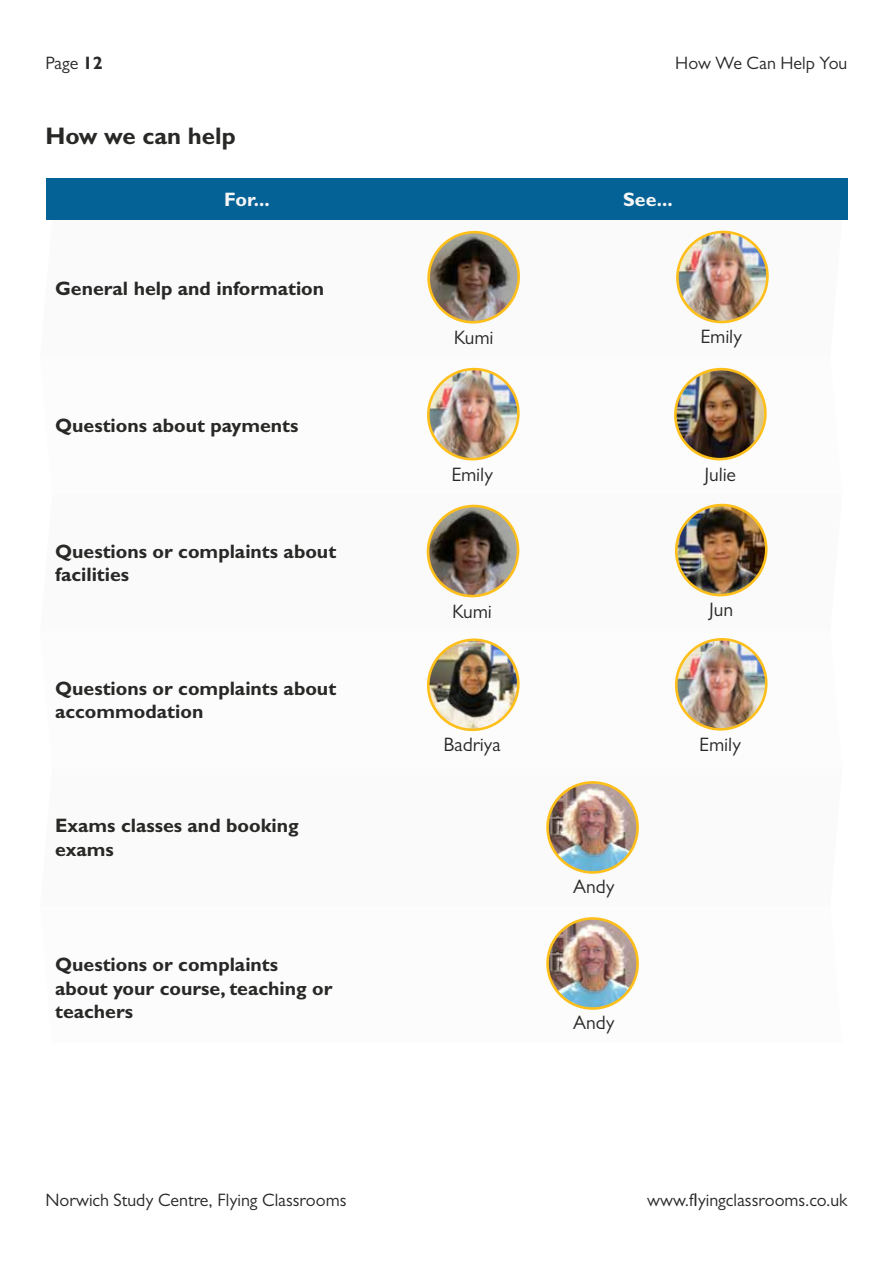
<style>
.page{position:relative;width:893px;height:1263px;background:#fff}
.page>*{position:absolute;margin:0;border:0;box-sizing:border-box;transform-origin:0 0}
.t1{font:700 24px "Gill Sans Std";color:#282827}
.t2{font:700 19.5px/23.4px "Gill Sans Std";color:#282827}
.t3{font:19.5px "Gill Sans";color:#282827}
.t4{font:700 19.5px "Gill Sans Std";color:#f6f6f6}
.t5{font:18px "Gill Sans";color:#282827}
.s1{font-family:"Gill Sans Std";font-weight:700}
</style>
<div class="page">
<div style="left:45px;top:179px;width:802px;height:41px;background:#056296"></div>
<svg style="left:427px;top:230px;width:342px;height:94px"></svg>
<svg style="left:427px;top:367px;width:340px;height:94px"></svg>
<svg style="left:429px;top:503px;width:339px;height:95px"></svg>
<svg style="left:430px;top:638px;width:338px;height:94px"></svg>
<img style="left:677px;top:232px;width:91px;height:90px;border-radius:45px">
<div style="left:676px;top:231px;width:93px;height:92px;border:3px solid #ffbf1a;border-radius:50%"></div>
<img style="left:428px;top:369px;width:91px;height:90px;border-radius:45px">
<div style="left:427px;top:368px;width:93px;height:92px;border:3px solid #ffbf1a;border-radius:50%"></div>
<img style="left:548px;top:782px;width:90px;height:90px;border-radius:45px">
<div style="left:546px;top:781px;width:93px;height:93px;border:3px solid #ffbf1a;border-radius:50%"></div>
<img style="left:548px;top:918px;width:90px;height:90px;border-radius:45px">
<div style="left:546px;top:917px;width:93px;height:93px;border:3px solid #ffbf1a;border-radius:50%"></div>
<img style="left:428px;top:506px;width:90px;height:90px;border-radius:45px">
<div style="left:426px;top:505px;width:94px;height:92px;border:3px solid #ffbf1a;border-radius:50%"></div>
<img style="left:428px;top:232px;width:91px;height:90px;border-radius:45px">
<div style="left:427px;top:231px;width:93px;height:92px;border:3px solid #ffbf1a;border-radius:50%"></div>
<img style="left:676px;top:505px;width:91px;height:90px;border-radius:45px">
<div style="left:674px;top:504px;width:94px;height:92px;border:3px solid #ffbf1a;border-radius:50%"></div>
<img style="left:675px;top:369px;width:91px;height:90px;border-radius:45px">
<div style="left:674px;top:368px;width:93px;height:92px;border:3px solid #ffbf1a;border-radius:50%"></div>
<img style="left:676px;top:639px;width:91px;height:90px;border-radius:45px">
<div style="left:674px;top:638px;width:94px;height:93px;border:3px solid #ffbf1a;border-radius:50%"></div>
<img style="left:428px;top:640px;width:91px;height:90px;border-radius:45px">
<div style="left:426px;top:638px;width:94px;height:93px;border:3px solid #ffbf1a;border-radius:50%"></div>
<p class="t5" style="left:45px;top:53px;width:59px">Page <span class="s1">12</span></p>
<p class="t5" style="left:675px;top:53px;width:174px">How We Can Help You</p>
<p class="t1" style="left:45px;top:122px;width:192px">How we can help</p>
<p class="t4" style="left:224px;top:188px;width:47px">For...</p>
<p class="t4" style="left:623px;top:188px;width:51px">See...</p>
<p class="t2" style="left:55px;top:277px;width:271px">General help and information</p>
<p class="t2" style="left:55px;top:414px;width:245px">Questions about payments</p>
<p class="t2" style="left:55px;top:539px;width:283px">Questions or complaints about facilities</p>
<p class="t2" style="left:55px;top:677px;width:283px">Questions or complaints about accommodation</p>
<p class="t2" style="left:55px;top:814px;width:245px">Exams classes and booking exams</p>
<p class="t2" style="left:55px;top:953px;width:279px">Questions or complaints about your course, teaching or teachers</p>
<p class="t3" style="left:454px;top:326px;width:42px">Kumi</p>
<p class="t3" style="left:700px;top:326px;width:43px">Emily</p>
<p class="t3" style="left:451px;top:463px;width:43px">Emily</p>
<p class="t3" style="left:705px;top:463px;width:33px">Julie</p>
<p class="t3" style="left:452px;top:600px;width:42px">Kumi</p>
<p class="t3" style="left:709px;top:599px;width:26px">Jun</p>
<p class="t3" style="left:444px;top:733px;width:59px">Badriya</p>
<p class="t3" style="left:699px;top:733px;width:43px">Emily</p>
<p class="t3" style="left:573px;top:875px;width:43px">Andy</p>
<p class="t3" style="left:573px;top:1011px;width:43px">Andy</p>
<p class="t5" style="left:45px;top:1189px;width:302px">Norwich Study Centre, Flying Classrooms</p>
<p class="t5" style="left:647px;top:1189px;width:202px">www.flyingclassrooms.co.uk</p>
</div>
